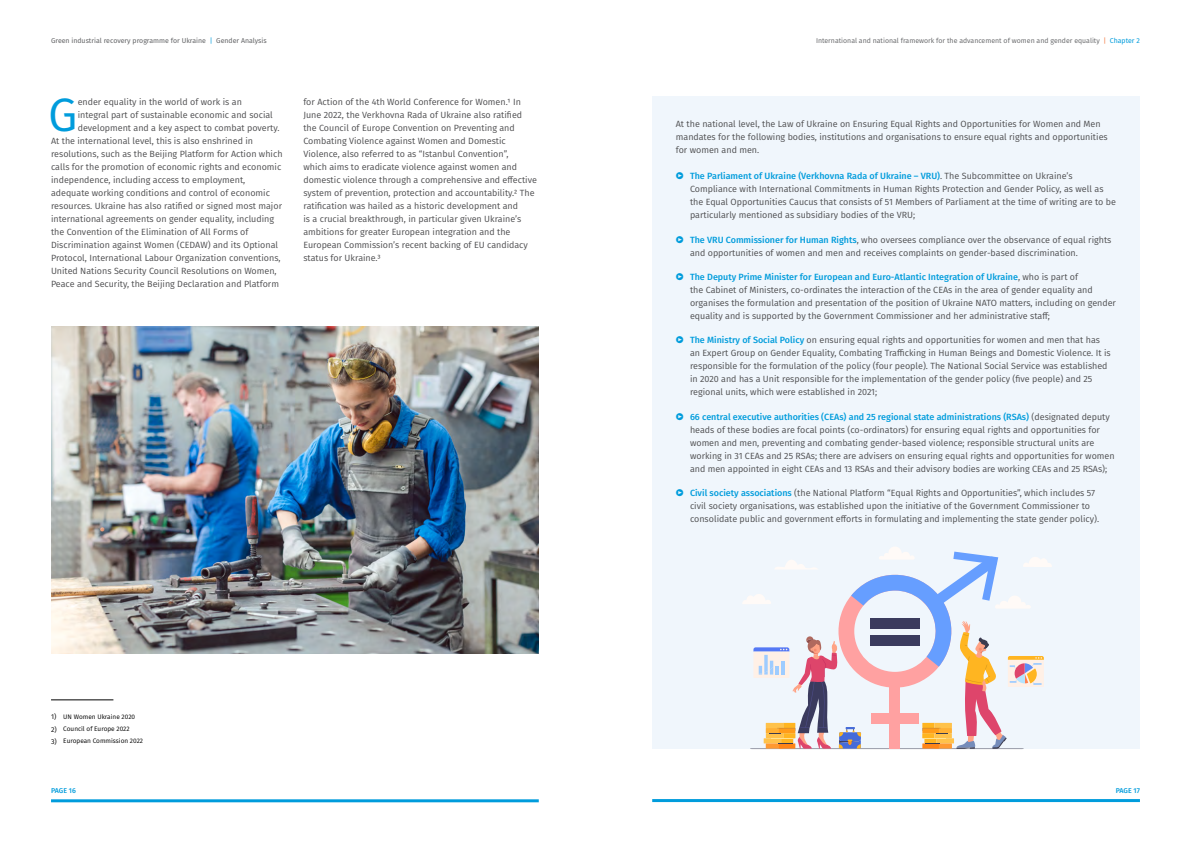
<style>
.page{position:relative;width:1191px;height:842px;background:#fff}
.page>*{position:absolute;margin:0;border:0;box-sizing:border-box;transform-origin:0 0}
.t1{font:46.8px "Fira Sans";color:#009cdc}
.t2{font:9px/13px "Fira Sans";color:#4d4d4f}
.t3{font:7px "Fira Sans";color:#636466}
.t4{font:7px "Fira Sans";color:#636466}
.t5{font:500 7px "Fira Sans";color:#009cdc}
.t6{font:6.5px "Fira Sans";color:#000}
.s1{color:#009cdc}
.s2{color:#f47a42}
.s3{font-size:7px}
.s4{font-family:"Meta Pro";font-size:9.5px;color:#009cdc}
.s5{font-weight:500;color:#009cdc}
</style>
<div class="page">
<hr style="left:51px;top:799px;width:488px;height:3px;background:#009cdc">
<hr style="left:652px;top:799px;width:488px;height:3px;background:#009cdc">
<hr style="left:51px;top:700px;width:62px;height:1px;background:#000">
<div style="left:652px;top:96px;width:488px;height:653px;background:#f0f6fc"></div>
<img style="left:51px;top:326px;width:488px;height:327px">
<svg style="left:742px;top:547px;width:310px;height:203px"></svg>
<p class="t4" style="left:51px;top:36px;width:217px">Green industrial recovery programme for Ukraine <span class="s1">|</span> Gender Analysis</p>
<p class="t3" style="left:816px;top:36px;width:325px">International and national framework for the advancement of women and gender equality <span class="s2">|</span> <span class="s1">Chapter 2</span></p>
<h1 class="t1" style="left:48px;top:80px;width:31px">G</h1>
<p class="t2" style="left:78px;top:95px;width:166px">ender equality in the world of work is an</p>
<p class="t2" style="left:78px;top:108px;width:197px">integral part of sustainable economic and social</p>
<p class="t2" style="left:78px;top:121px;width:203px">development and a key aspect to combat poverty.</p>
<p class="t2" style="left:51px;top:134px;width:204px">At the international level, this is also enshrined in</p>
<p class="t2" style="left:51px;top:147px;width:233px">resolutions, such as the Beijing Platform for Action which</p>
<p class="t2" style="left:51px;top:160px;width:232px">calls for the promotion of economic rights and economic</p>
<p class="t2" style="left:51px;top:173px;width:196px">independence, including access to employment,</p>
<p class="t2" style="left:51px;top:186px;width:220px">adequate working conditions and control of economic</p>
<p class="t2" style="left:51px;top:199px;width:232px">resources. Ukraine has also ratified or signed most major</p>
<p class="t2" style="left:51px;top:212px;width:224px">international agreements on gender equality, including</p>
<p class="t2" style="left:51px;top:225px;width:199px">the Convention of the Elimination of All Forms of</p>
<p class="t2" style="left:51px;top:238px;width:229px">Discrimination against Women (CEDAW) and its Optional</p>
<p class="t2" style="left:51px;top:251px;width:231px">Protocol, International Labour Organization conventions,</p>
<p class="t2" style="left:51px;top:264px;width:227px">United Nations Security Council Resolutions on Women,</p>
<p class="t2" style="left:51px;top:277px;width:229px">Peace and Security, the Beijing Declaration and Platform</p>
<p class="t2" style="left:303px;top:95px;width:235px">for Action of the 4th World Conference for Women.1 In June 2022, the Verkhovna Rada of Ukraine also ratified the Council of Europe Convention on Preventing and Combating Violence against Women and Domestic Violence, also referred to as “Istanbul Convention”,<br>which aims to eradicate violence against women and domestic violence through a comprehensive and effective system of prevention, protection and accountability.2 The ratification was hailed as a historic development and<br>is a crucial breakthrough, in particular given Ukraine’s ambitions for greater European integration and the European Commission’s recent backing of EU candidacy status for Ukraine.3</p>
<p class="t6" style="left:51px;top:712px;width:86px"><span class="s3">1)</span> UN Women Ukraine 2020</p>
<p class="t6" style="left:51px;top:724px;width:80px"><span class="s3">2)</span> Council of Europe 2022</p>
<p class="t6" style="left:51px;top:736px;width:94px"><span class="s3">3)</span> European Commission 2022</p>
<p class="t2" style="left:676px;top:118px;width:433px">At the national level, the Law of Ukraine on Ensuring Equal Rights and Opportunities for Women and Men mandates for the following bodies, institutions and organisations to ensure equal rights and opportunities for women and men.</p>
<p class="t2" style="left:690px;top:170px;width:427px;text-indent:-14px"><span class="s4">ͮ</span> <span class="s5">The Parliament of Ukraine (Verkhovna Rada of Ukraine – VRU)</span>. The Subcommittee on Ukraine’s Compliance with International Commitments in Human Rights Protection and Gender Policy, as well as the Equal Opportunities Caucus that consists of 51 Members of Parliament at the time of writing are to be particularly mentioned as subsidiary bodies of the VRU;</p>
<p class="t2" style="left:690px;top:233px;width:423px;text-indent:-14px"><span class="s4">ͮ</span> <span class="s5">The VRU Commissioner for Human Rights</span>, who oversees compliance over the observance of equal rights and opportunities of women and men and receives complaints on gender-based discrimination.</p>
<p class="t2" style="left:690px;top:270px;width:427px;text-indent:-14px"><span class="s4">ͮ</span> <span class="s5">The Deputy Prime Minister for European and Euro-Atlantic Integration of Ukraine</span>, who is part of<br>the Cabinet of Ministers, co-ordinates the interaction of the CEAs in the area of gender equality and organises the formulation and presentation of the position of Ukraine NATO matters, including on gender equality and is supported by the Government Commissioner and her administrative staff;</p>
<p class="t2" style="left:690px;top:334px;width:422px;text-indent:-14px"><span class="s4">ͮ</span> <span class="s5">The Ministry of Social Policy</span> on ensuring equal rights and opportunities for women and men that has an Expert Group on Gender Equality, Combating Trafficking in Human Beings and Domestic Violence. It is responsible for the formulation of the policy (four people). The National Social Service was established in 2020 and has a Unit responsible for the implementation of the gender policy (five people) and 25 regional units, which were established in 2021;</p>
<p class="t2" style="left:690px;top:410px;width:426px;text-indent:-14px"><span class="s4">ͮ</span> <span class="s5">66 central executive authorities (CEAs) and 25 regional state administrations (RSAs)</span> (designated deputy heads of these bodies are focal points (co-ordinators) for ensuring equal rights and opportunities for women and men, preventing and combating gender-based violence; responsible structural units are working in 31 CEAs and 25 RSAs; there are advisers on ensuring equal rights and opportunities for women and men appointed in eight CEAs and 13 RSAs and their advisory bodies are working CEAs and 25 RSAs);</p>
<p class="t2" style="left:690px;top:486px;width:411px;text-indent:-14px"><span class="s4">ͮ</span> <span class="s5">Civil society associations</span> (the National Platform “Equal Rights and Opportunities”, which includes 57 civil society organisations, was established upon the initiative of the Government Commissioner to consolidate public and government efforts in formulating and implementing the state gender policy).</p>
<p class="t5" style="left:51px;top:785px;width:26px">PAGE 16</p>
<p class="t5" style="left:1115px;top:785px;width:26px">PAGE 17</p>
</div>
